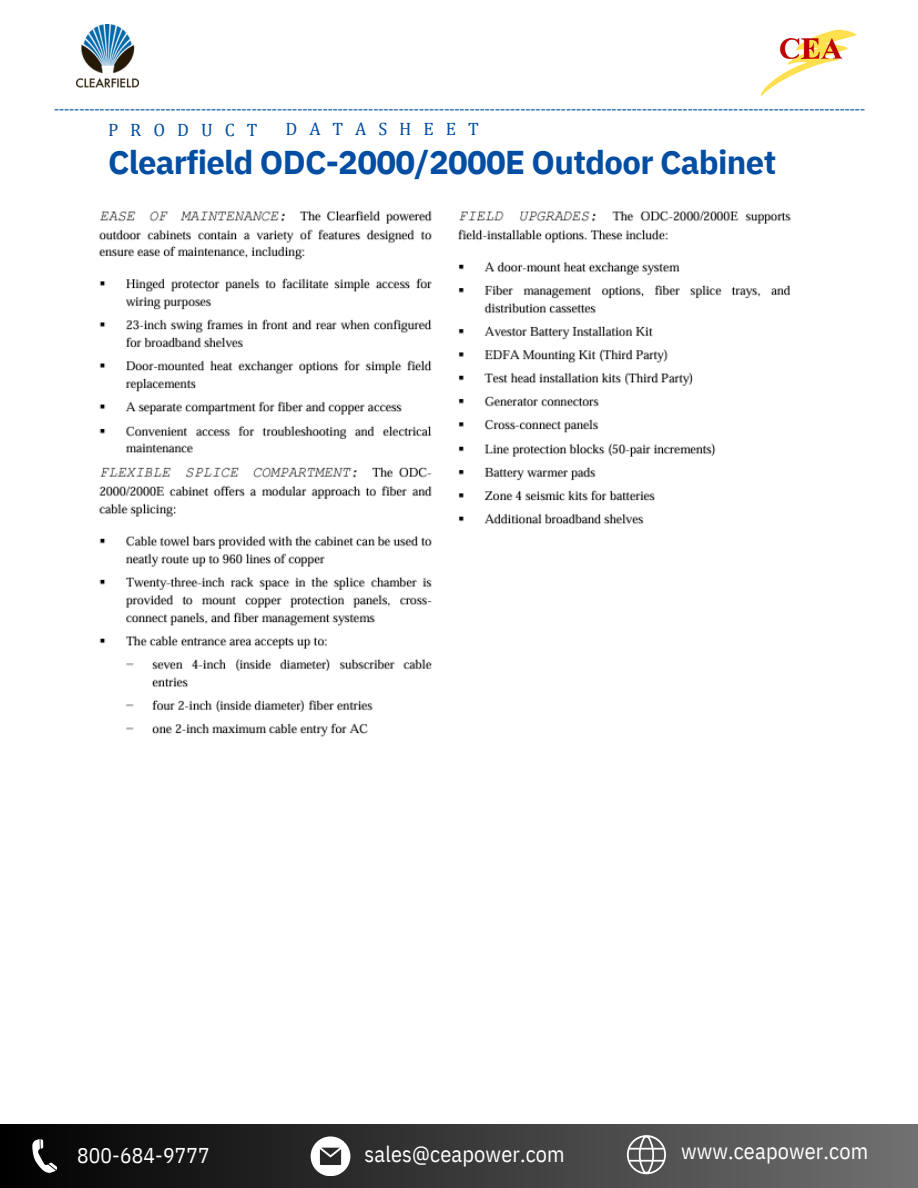
<style>
.page{position:relative;width:918px;height:1188px;background:#fff}
.page>*{position:absolute;margin:0;border:0;box-sizing:border-box;transform-origin:0 0}
.t1{font:700 33px "IBM Plex Sans";letter-spacing:-.02em;color:#034ea2}
.t2{font:22.2px "IBM Plex Sans Cond";letter-spacing:.005em;color:#fff}
.t3{font:21.45px "IBM Plex Sans Cond";letter-spacing:.005em;color:#fff}
.t4{font:18px "Cambria";letter-spacing:.665em;color:#034ea2}
.t5{font:16.5px "Calibri";color:#034ea2}
</style>
<div class="page">
<img style="left:77px;top:25px;width:62px;height:63px">
<img style="left:760px;top:29px;width:97px;height:67px">
<img style="left:99px;top:210px;width:692px;height:527px">
<div style="left:0;top:1124px;width:918px;height:64px;background:linear-gradient(to right,#000,#717171)"></div>
<svg style="left:32px;top:1139px;width:25px;height:35px"></svg>
<svg style="left:311px;top:1136px;width:39px;height:40px"></svg>
<svg style="left:627px;top:1135px;width:39px;height:39px"></svg>
<p class="t5" style="left:54px;top:101px;width:813px">----------------------------------------------------------------------------------------------------------------------------------------------------------------</p>
<p class="t1" style="left:108px;top:140px;width:670px">Clearfield ODC-2000/2000E Outdoor Cabinet</p>
<p class="t4" style="left:108px;top:119px;width:151px">PRODUCT</p>
<p class="t4" style="left:285px;top:118px;width:195px">DATASHEET</p>
<p class="t3" style="left:77px;top:1141px;width:134px">800-684-9777</p>
<p class="t2" style="left:365px;top:1139px;width:202px">sales@ceapower.com</p>
<p class="t2" style="left:681px;top:1136px;width:189px">www.ceapower.com</p>
</div>
